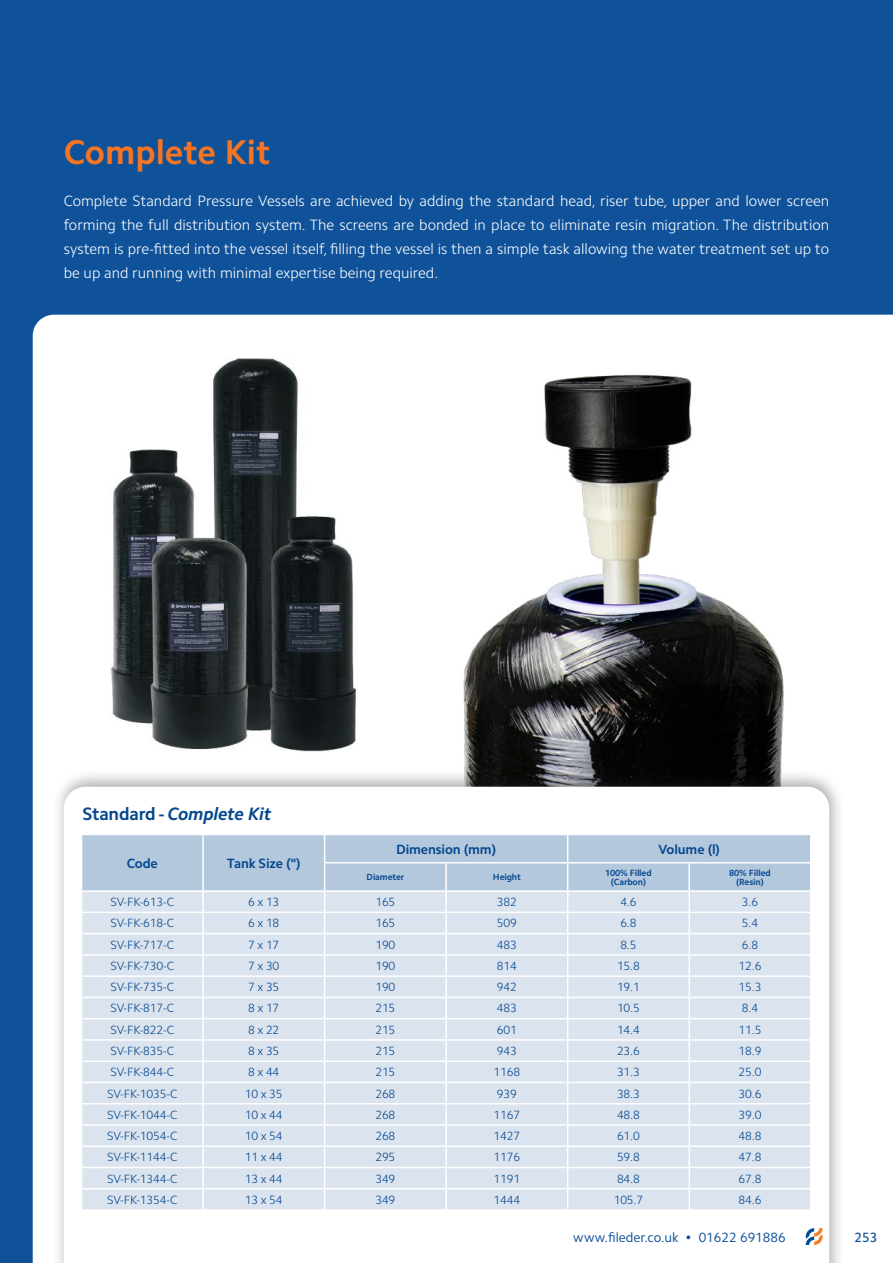
<style>
.page{position:relative;width:893px;height:1263px;background:#0f529a}
.page>*{position:absolute;margin:0;border:0;box-sizing:border-box;transform-origin:0 0}
.t1{font:700 34.5px "Camphor Std";color:#f77422}
.t2{font:italic 700 18px "Camphor Std";letter-spacing:-.01em;color:#05488e}
.t3{font:300 15px/24px "Camphor Std";color:#fff;text-align:justify}
.t4{font:700 13.5px "Camphor Std";letter-spacing:-.01em;color:#05488e}
.t5{font:13.5px "Camphor Std";color:#0f519c}
.t6{font:500 13.5px "Camphor Std";color:#0f519c}
.t7{font:300 12px "Camphor Std";letter-spacing:-.01em;color:#05488e}
.t8{font:700 9px/9px "Camphor Std";letter-spacing:-.01em;color:#05488e;text-align:center}
.s1{font-style:normal}
</style>
<div class="page">
<div style="left:33px;top:315px;width:860px;height:948px;background:#fff"></div>
<img style="left:427px;top:344px;width:402px;height:425px">
<img style="left:87px;top:335px;width:300px;height:426px">
<div style="left:51px;top:769px;width:794px;height:494px;background:#241f1f;opacity:.4"></div>
<div style="left:64px;top:787px;width:765px;height:476px;background:#fff"></div>
<hr style="left:81px;top:1209px;width:122px;height:2px;background:#fff">
<hr style="left:203px;top:1209px;width:122px;height:2px;background:#fff">
<hr style="left:325px;top:1209px;width:121px;height:2px;background:#fff">
<hr style="left:446px;top:1209px;width:122px;height:2px;background:#fff">
<svg style="left:81px;top:834px;width:730px;height:375px;background:#d6e0ec"></svg>
<hr style="left:81px;top:890px;width:122px;height:2px;background:#fff">
<hr style="left:203px;top:890px;width:122px;height:2px;background:#fff">
<hr style="left:325px;top:890px;width:121px;height:2px;background:#fff">
<hr style="left:446px;top:890px;width:122px;height:2px;background:#fff">
<hr style="left:568px;top:890px;width:121px;height:2px;background:#fff">
<hr style="left:689px;top:890px;width:122px;height:2px;background:#fff">
<hr style="left:568px;top:912px;width:121px;height:1px;background:#fff">
<hr style="left:689px;top:912px;width:122px;height:1px;background:#fff">
<hr style="left:568px;top:933px;width:121px;height:1px;background:#fff">
<hr style="left:568px;top:954px;width:121px;height:2px;background:#fff">
<hr style="left:689px;top:954px;width:122px;height:2px;background:#fff">
<hr style="left:568px;top:975px;width:121px;height:2px;background:#fff">
<hr style="left:689px;top:975px;width:122px;height:2px;background:#fff">
<hr style="left:568px;top:997px;width:121px;height:1px;background:#fff">
<hr style="left:689px;top:997px;width:122px;height:1px;background:#fff">
<hr style="left:568px;top:1018px;width:121px;height:1px;background:#fff">
<hr style="left:689px;top:1018px;width:122px;height:1px;background:#fff">
<hr style="left:568px;top:1039px;width:121px;height:2px;background:#fff">
<hr style="left:689px;top:1039px;width:122px;height:2px;background:#fff">
<hr style="left:568px;top:1060px;width:121px;height:2px;background:#fff">
<hr style="left:689px;top:1060px;width:122px;height:2px;background:#fff">
<hr style="left:568px;top:1082px;width:121px;height:1px;background:#fff">
<hr style="left:689px;top:1082px;width:122px;height:1px;background:#fff">
<hr style="left:568px;top:1103px;width:121px;height:1px;background:#fff">
<hr style="left:689px;top:1103px;width:122px;height:1px;background:#fff">
<hr style="left:568px;top:1124px;width:121px;height:2px;background:#fff">
<hr style="left:689px;top:1124px;width:122px;height:2px;background:#fff">
<hr style="left:568px;top:1145px;width:121px;height:2px;background:#fff">
<hr style="left:689px;top:1145px;width:122px;height:2px;background:#fff">
<hr style="left:568px;top:1167px;width:121px;height:1px;background:#fff">
<hr style="left:689px;top:1167px;width:122px;height:1px;background:#fff">
<hr style="left:568px;top:1188px;width:121px;height:1px;background:#fff">
<hr style="left:689px;top:1188px;width:122px;height:1px;background:#fff">
<hr style="left:568px;top:1209px;width:121px;height:2px;background:#fff">
<hr style="left:689px;top:1209px;width:122px;height:2px;background:#fff">
<svg style="left:806px;top:1228px;width:17px;height:17px"></svg>
<h1 class="t1" style="left:64px;top:132px;width:208px">Complete Kit</h1>
<p class="t3" style="left:64px;top:189px;width:767px">Complete Standard Pressure Vessels are achieved by adding the standard head, riser tube, upper and lower screen forming the full distribution system. The screens are bonded in place to eliminate resin migration. The distribution system is pre-fitted into the vessel itself, filling the vessel is then a simple task allowing the water treatment set up to be up and running with minimal expertise being required.</p>
<h2 class="t2" style="left:82px;top:803px;width:190px"><span class="s1">Standard -</span> Complete Kit</h2>
<p class="t4" style="left:127px;top:855px;width:32px">Code</p>
<p class="t4" style="left:227px;top:855px;width:75px">Tank Size (")</p>
<p class="t4" style="left:396px;top:841px;width:102px">Dimension (mm)</p>
<p class="t4" style="left:658px;top:841px;width:63px">Volume (l)</p>
<p class="t8" style="left:367px;top:873px;width:39px">Diameter</p>
<p class="t8" style="left:493px;top:873px;width:29px">Height</p>
<p class="t8" style="left:605px;top:868px;width:48px">100% Filled (Carbon)</p>
<p class="t8" style="left:729px;top:868px;width:43px">80% Filled (Resin)</p>
<p class="t7" style="left:110px;top:895px;width:65px">SV-FK-613-C</p>
<p class="t7" style="left:248px;top:895px;width:33px">6 x 13</p>
<p class="t7" style="left:375px;top:895px;width:22px">165</p>
<p class="t7" style="left:497px;top:895px;width:22px">382</p>
<p class="t7" style="left:620px;top:895px;width:18px">4.6</p>
<p class="t7" style="left:742px;top:895px;width:18px">3.6</p>
<p class="t7" style="left:110px;top:916px;width:65px">SV-FK-618-C</p>
<p class="t7" style="left:248px;top:916px;width:33px">6 x 18</p>
<p class="t7" style="left:375px;top:916px;width:22px">165</p>
<p class="t7" style="left:497px;top:916px;width:22px">509</p>
<p class="t7" style="left:620px;top:916px;width:18px">6.8</p>
<p class="t7" style="left:742px;top:916px;width:18px">5.4</p>
<p class="t7" style="left:110px;top:937px;width:65px">SV-FK-717-C</p>
<p class="t7" style="left:248px;top:937px;width:33px">7 x 17</p>
<p class="t7" style="left:375px;top:937px;width:22px">190</p>
<p class="t7" style="left:497px;top:937px;width:22px">483</p>
<p class="t7" style="left:620px;top:937px;width:18px">8.5</p>
<p class="t7" style="left:742px;top:937px;width:18px">6.8</p>
<p class="t7" style="left:110px;top:959px;width:65px">SV-FK-730-C</p>
<p class="t7" style="left:248px;top:959px;width:33px">7 x 30</p>
<p class="t7" style="left:375px;top:959px;width:22px">190</p>
<p class="t7" style="left:497px;top:959px;width:22px">814</p>
<p class="t7" style="left:617px;top:959px;width:24px">15.8</p>
<p class="t7" style="left:738px;top:959px;width:24px">12.6</p>
<p class="t7" style="left:110px;top:980px;width:65px">SV-FK-735-C</p>
<p class="t7" style="left:248px;top:980px;width:33px">7 x 35</p>
<p class="t7" style="left:375px;top:980px;width:22px">190</p>
<p class="t7" style="left:497px;top:980px;width:22px">942</p>
<p class="t7" style="left:617px;top:980px;width:24px">19.1</p>
<p class="t7" style="left:738px;top:980px;width:24px">15.3</p>
<p class="t7" style="left:110px;top:1001px;width:65px">SV-FK-817-C</p>
<p class="t7" style="left:248px;top:1001px;width:33px">8 x 17</p>
<p class="t7" style="left:375px;top:1001px;width:22px">215</p>
<p class="t7" style="left:497px;top:1001px;width:22px">483</p>
<p class="t7" style="left:617px;top:1001px;width:24px">10.5</p>
<p class="t7" style="left:742px;top:1001px;width:18px">8.4</p>
<p class="t7" style="left:110px;top:1022px;width:65px">SV-FK-822-C</p>
<p class="t7" style="left:248px;top:1022px;width:33px">8 x 22</p>
<p class="t7" style="left:375px;top:1022px;width:22px">215</p>
<p class="t7" style="left:497px;top:1022px;width:22px">601</p>
<p class="t7" style="left:617px;top:1022px;width:24px">14.4</p>
<p class="t7" style="left:738px;top:1022px;width:24px">11.5</p>
<p class="t7" style="left:110px;top:1044px;width:65px">SV-FK-835-C</p>
<p class="t7" style="left:248px;top:1044px;width:33px">8 x 35</p>
<p class="t7" style="left:375px;top:1044px;width:22px">215</p>
<p class="t7" style="left:497px;top:1044px;width:22px">943</p>
<p class="t7" style="left:617px;top:1044px;width:24px">23.6</p>
<p class="t7" style="left:738px;top:1044px;width:24px">18.9</p>
<p class="t7" style="left:110px;top:1065px;width:65px">SV-FK-844-C</p>
<p class="t7" style="left:248px;top:1065px;width:33px">8 x 44</p>
<p class="t7" style="left:375px;top:1065px;width:22px">215</p>
<p class="t7" style="left:494px;top:1065px;width:28px">1168</p>
<p class="t7" style="left:617px;top:1065px;width:24px">31.3</p>
<p class="t7" style="left:738px;top:1065px;width:24px">25.0</p>
<p class="t7" style="left:107px;top:1086px;width:72px">SV-FK-1035-C</p>
<p class="t7" style="left:245px;top:1086px;width:39px">10 x 35</p>
<p class="t7" style="left:375px;top:1086px;width:22px">268</p>
<p class="t7" style="left:497px;top:1086px;width:22px">939</p>
<p class="t7" style="left:617px;top:1086px;width:24px">38.3</p>
<p class="t7" style="left:738px;top:1086px;width:24px">30.6</p>
<p class="t7" style="left:107px;top:1108px;width:72px">SV-FK-1044-C</p>
<p class="t7" style="left:245px;top:1108px;width:39px">10 x 44</p>
<p class="t7" style="left:375px;top:1108px;width:22px">268</p>
<p class="t7" style="left:494px;top:1108px;width:28px">1167</p>
<p class="t7" style="left:617px;top:1108px;width:24px">48.8</p>
<p class="t7" style="left:738px;top:1108px;width:24px">39.0</p>
<p class="t7" style="left:107px;top:1129px;width:72px">SV-FK-1054-C</p>
<p class="t7" style="left:245px;top:1129px;width:39px">10 x 54</p>
<p class="t7" style="left:375px;top:1129px;width:22px">268</p>
<p class="t7" style="left:494px;top:1129px;width:28px">1427</p>
<p class="t7" style="left:617px;top:1129px;width:24px">61.0</p>
<p class="t7" style="left:738px;top:1129px;width:24px">48.8</p>
<p class="t7" style="left:107px;top:1150px;width:72px">SV-FK-1144-C</p>
<p class="t7" style="left:245px;top:1150px;width:39px">11 x 44</p>
<p class="t7" style="left:375px;top:1150px;width:22px">295</p>
<p class="t7" style="left:494px;top:1150px;width:28px">1176</p>
<p class="t7" style="left:617px;top:1150px;width:24px">59.8</p>
<p class="t7" style="left:738px;top:1150px;width:24px">47.8</p>
<p class="t7" style="left:107px;top:1171px;width:72px">SV-FK-1344-C</p>
<p class="t7" style="left:245px;top:1171px;width:39px">13 x 44</p>
<p class="t7" style="left:375px;top:1171px;width:22px">349</p>
<p class="t7" style="left:494px;top:1171px;width:28px">1191</p>
<p class="t7" style="left:617px;top:1171px;width:24px">84.8</p>
<p class="t7" style="left:738px;top:1171px;width:24px">67.8</p>
<p class="t7" style="left:107px;top:1193px;width:72px">SV-FK-1354-C</p>
<p class="t7" style="left:245px;top:1193px;width:39px">13 x 54</p>
<p class="t7" style="left:375px;top:1193px;width:22px">349</p>
<p class="t7" style="left:494px;top:1193px;width:28px">1444</p>
<p class="t7" style="left:614px;top:1193px;width:31px">105.7</p>
<p class="t7" style="left:738px;top:1193px;width:24px">84.6</p>
<p class="t5" style="left:573px;top:1229px;width:214px">www.fileder.co.uk • 01622 691886</p>
<p class="t6" style="left:855px;top:1229px;width:24px">253</p>
</div>
